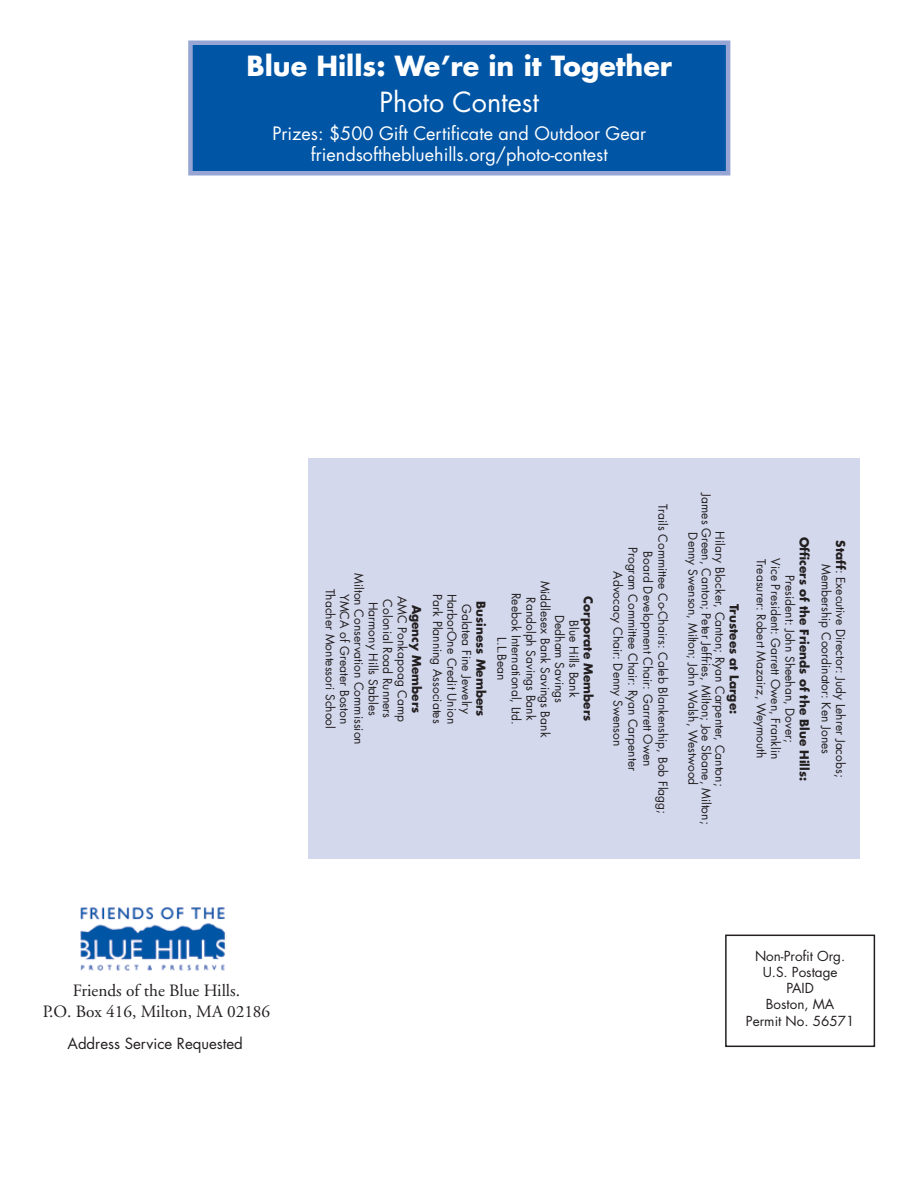
<style>
.page{position:relative;width:918px;height:1188px;background:#fff}
.page>*{position:absolute;margin:0;border:0;box-sizing:border-box;transform-origin:0 0}
.Heading_3{font:700 27px "Futura";color:#fff}
.Heading_3-2{font:27px "Futura";color:#fff}
.Heading_3-3{font:18px "Futura";color:#fff}
.Body_Text{font:17.25px/20.7px "Adobe Garamond";color:#231f20;text-align:center}
.Heading_3-4{font:15px "Futura";color:#231f20}
.Body_Text-2{font:13.5px/16.2px "Futura";color:#231f20;text-align:center}
.t1{font:12px/14.4px "Futura";color:#231f20;text-align:center}
.t2{font:700 12px/14.4px "Futura";color:#231f20;text-align:center}
.s1{font-weight:400}
.s2{font-weight:700}
</style>
<div class="page">
<div style="left:725px;top:935px;width:150px;height:112px;border:2px solid #231f20"></div>
<div style="left:190px;top:43px;width:538px;height:130px;background:#0155a5"></div>
<div style="left:188px;top:40px;width:542px;height:136px;border:4px solid #96a5d3"></div>
<img style="left:80px;top:907px;width:146px;height:64px">
<div style="left:308px;top:458px;width:551px;height:401px;background:#d3d8ec"></div>
<p class="Heading_3" style="left:246px;top:48px;width:427px">Blue Hills: We’re in it Together</p>
<p class="Heading_3-2" style="left:380px;top:84px;width:161px">Photo Contest</p>
<p class="Heading_3-3" style="left:272px;top:121px;width:375px">Prizes: $500 Gift Certificate and Outdoor Gear</p>
<p class="Heading_3-3" style="left:311px;top:142px;width:298px">friendsofthebluehills.org/photo-contest</p>
<p class="Body_Text" style="left:43px;top:981px;width:229px">Friends of the Blue Hills.<br>P.O. Box 416, Milton, MA 02186</p>
<p class="Heading_3-4" style="left:68px;top:1034px;width:177px">Address Service Requested</p>
<p class="t1" style="left:366px;top:573px;width:173px;rotate:90deg">Milton Conservation Commission<br>YMCA of Greater Boston<br>Thacher Montessori School</p>
<p class="t1" style="left:395px;top:599px;width:120px;rotate:90deg">Colonial Road Runners</p>
<p class="t1" style="left:409px;top:596px;width:128px;rotate:90deg">AMC Ponkapoag Camp</p>
<p class="t1" style="left:381px;top:602px;width:116px;rotate:90deg">Harmony Hills Stables</p>
<p class="t2" style="left:424px;top:605px;width:110px;rotate:90deg">Agency Members</p>
<p class="t1" style="left:445px;top:594px;width:131px;rotate:90deg">Park Planning Associates</p>
<p class="t1" style="left:459px;top:594px;width:132px;rotate:90deg">HarborOne Credit Union</p>
<p class="t1" style="left:474px;top:604px;width:111px;rotate:90deg">Galatea Fine Jewelry</p>
<p class="t2" style="left:488px;top:601px;width:117px;rotate:90deg">Business Members</p>
<p class="t1" style="left:553px;top:581px;width:158px;rotate:90deg">Middlesex Bank Savings Bank</p>
<p class="t1" style="left:524px;top:593px;width:133px;rotate:90deg">Reebok International, Ltd.</p>
<p class="t2" style="left:596px;top:596px;width:126px;rotate:90deg">Corporate Members</p>
<p class="t1" style="left:538px;top:597px;width:124px;rotate:90deg">Randolph Savings Bank</p>
<p class="t1" style="left:567px;top:615px;width:89px;rotate:90deg">Dedham Savings</p>
<p class="t1" style="left:581px;top:620px;width:78px;rotate:90deg">Blue Hills Bank</p>
<p class="t1" style="left:509px;top:637px;width:44px;rotate:90deg">L.L.Bean</p>
<p class="t1" style="left:670px;top:504px;width:312px;line-height:15px;rotate:90deg">Trails Committee Co-Chairs: Caleb Blankenship, Bob Flagg;<br>Board Development Chair: Garrett Owen</p>
<p class="t1" style="left:640px;top:547px;width:226px;rotate:90deg">Program Committee Chair: Ryan Carpenter</p>
<p class="t1" style="left:625px;top:571px;width:177px;rotate:90deg">Advocacy Chair: Denny Swenson</p>
<p class="t1" style="left:727px;top:493px;width:332px;line-height:13.5px;rotate:90deg">Hilary Blocker, Canton; Ryan Carpenter, Canton;<br>James Green, Canton; Peter Jeffries, Milton; Joe Sloane, Milton;<br>Denny Swenson, Milton; John Walsh, Westwood</p>
<p class="t2" style="left:742px;top:604px;width:112px;rotate:90deg">Trustees at Large:</p>
<p class="t2" style="left:812px;top:537px;width:246px;rotate:90deg">Officers of the Friends of the Blue Hills:<br><span class="s1">President: John Sheehan, Dover;</span></p>
<p class="t1" style="left:769px;top:559px;width:201px;rotate:90deg">Treasurer: Robert Mazairz, Weymouth</p>
<p class="t1" style="left:783px;top:558px;width:202px;rotate:90deg">Vice President: Garrett Owen, Franklin</p>
<p class="t1" style="left:848px;top:540px;width:238px;rotate:90deg"><span class="s2">Staff</span>: Executive Director: Judy Lehrer Jacobs;<br>Membership Coordinator: Ken Jones</p>
<p class="Body_Text-2" style="left:746px;top:948px;width:110px">Non-Profit Org.<br>U.S. Postage<br>PAID<br>Boston, MA<br>Permit No. 56571</p>
</div>
